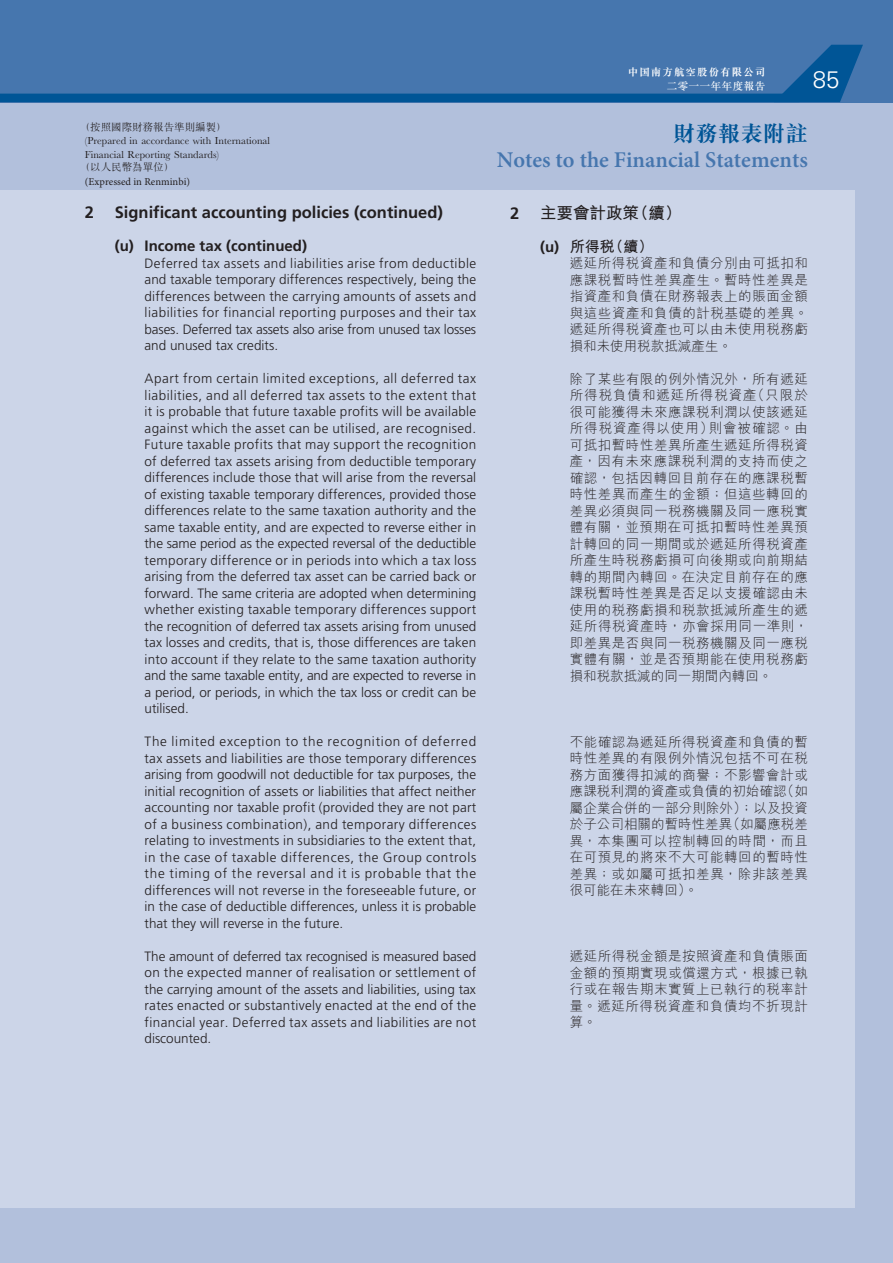
<style>
.page{position:relative;width:893px;height:1263px;background:#fff}
.page>*{position:absolute;margin:0;border:0;box-sizing:border-box;transform-origin:0 0}
.t1{font:300 24px "Univers";color:#fff}
.t2{font:600 22.5px "Minion Pro";color:#4676ae}
.t3{font:22.5px "M Sung HK Bold E Ten B5 H";color:#005596}
.t4{font:700 16.5px "Frutiger";color:#231f20}
.t5{font:16.5px "M Hei HK Bold E Ten B5 H";color:#231f20}
.t6{font:700 15px "Frutiger";color:#231f20}
.t7{font:15px "M Hei HK Bold E Ten B5 H";color:#231f20}
.t8{font:300 13.5px/16.5px "Frutiger";color:#231f20;text-align:justify}
.t9{font:13.5px/16.5px "M Hei HK Light E Ten B5 H";letter-spacing:.04em;color:#231f20;text-align:justify}
.t10{font:10.5px "M Sung HK Light E Ten B5 H";color:#231f20}
.t11{font:10.5px "Minion Pro";color:#231f20}
.t12{font:10.5px "M Sung HK Bold E Ten B5 H";letter-spacing:.1em;color:#fff}
.t13{font:10.5px "M Sung HK Medium E Ten B5 H";letter-spacing:.05em;color:#fff}
.s1{font-family:"Frutiger";font-weight:700}
</style>
<div class="page">
<div style="left:0;top:94px;width:893px;height:1169px;background:#b2c0dc"></div>
<div style="left:0;top:0;width:893px;height:102px;background:#4676ae"></div>
<div style="left:0;top:94px;width:799px;height:8px;background:#005596"></div>
<svg style="left:774px;top:45px;width:89px;height:57px"></svg>
<div style="left:0;top:190px;width:855px;height:1018px;background:#ccd5e8"></div>
<p class="t10" style="left:80px;top:123px;width:148px">（按照國際財務報告準則編製）</p>
<p class="t10" style="left:85px;top:136px;width:186px">(Prepared in accordance with International</p>
<p class="t10" style="left:85px;top:150px;width:136px">Financial Reporting Standards)</p>
<p class="t10" style="left:80px;top:163px;width:96px">（以人民幣為單位）</p>
<p class="t11" style="left:85px;top:177px;width:107px">(Expressed in Renminbi)</p>
<p class="t4" style="left:85px;top:206px;width:359px">2 Significant accounting policies (continued)</p>
<p class="t6" style="left:115px;top:240px;width:194px">(u) Income tax (continued)</p>
<p class="t8" style="left:145px;top:256px;width:333px">Deferred tax assets and liabilities arise from deductible and taxable temporary differences respectively, being the differences between the carrying amounts of assets and liabilities for financial reporting purposes and their tax bases. Deferred tax assets also arise from unused tax losses and unused tax credits.</p>
<p class="t8" style="left:145px;top:371px;width:333px">Apart from certain limited exceptions, all deferred tax liabilities, and all deferred tax assets to the extent that it is probable that future taxable profits will be available against which the asset can be utilised, are recognised.<br>Future taxable profits that may support the recognition of deferred tax assets arising from deductible temporary differences include those that will arise from the reversal of existing taxable temporary differences, provided those differences relate to the same taxation authority and the same taxable entity, and are expected to reverse either in the same period as the expected reversal of the deductible temporary difference or in periods into which a tax loss arising from the deferred tax asset can be carried back or forward. The same criteria are adopted when determining whether existing taxable temporary differences support the recognition of deferred tax assets arising from unused tax losses and credits, that is, those differences are taken into account if they relate to the same taxation authority and the same taxable entity, and are expected to reverse in a period, or periods, in which the tax loss or credit can be utilised.</p>
<p class="t8" style="left:145px;top:734px;width:333px">The limited exception to the recognition of deferred tax assets and liabilities are those temporary differences arising from goodwill not deductible for tax purposes, the initial recognition of assets or liabilities that affect neither accounting nor taxable profit (provided they are not part of a business combination), and temporary differences relating to investments in subsidiaries to the extent that, in the case of taxable differences, the Group controls the timing of the reversal and it is probable that the differences will not reverse in the foreseeable future, or in the case of deductible differences, unless it is probable that they will reverse in the future.</p>
<p class="t8" style="left:145px;top:949px;width:333px">The amount of deferred tax recognised is measured based on the expected manner of realisation or settlement of the carrying amount of the assets and liabilities, using tax rates enacted or substantively enacted at the end of the financial year. Deferred tax assets and liabilities are not discounted.</p>
<p class="t12" style="left:628px;top:68px;width:139px">中国南方航空股份有限公司</p>
<p class="t13" style="left:667px;top:82px;width:100px">二零一一年年度報告</p>
<h1 class="t1" style="left:813px;top:71px;width:28px">85</h1>
<h2 class="t3" style="left:673px;top:125px;width:136px">財務報表附註</h2>
<h2 class="t2" style="left:497px;top:151px;width:313px">Notes to the Financial Statements</h2>
<p class="t5" style="left:510px;top:206px;width:173px"><span class="s1">2</span> 主要會計政策（續）</p>
<p class="t7" style="left:540px;top:241px;width:115px"><span class="s1">(u)</span> 所得稅（續）</p>
<p class="t9" style="left:570px;top:257px;width:240px">遞延所得稅資產和負債分別由可抵扣和應課稅暫時性差異產生。暫時性差異是指資產和負債在財務報表上的賬面金額與這些資產和負債的計稅基礎的差異。遞延所得稅資產也可以由未使用稅務虧損和未使用稅款抵減產生。</p>
<p class="t9" style="left:570px;top:372px;width:240px">除了某些有限的例外情況外，所有遞延所得稅負債和遞延所得稅資產（只限於很可能獲得未來應課稅利潤以使該遞延所得稅資產得以使用）則會被確認。由可抵扣暫時性差異所產生遞延所得稅資產，因有未來應課稅利潤的支持而使之確認，包括因轉回目前存在的應課稅暫時性差異而產生的金額；但這些轉回的差異必須與同一稅務機關及同一應稅實體有關，並預期在可抵扣暫時性差異預計轉回的同一期間或於遞延所得稅資產所產生時稅務虧損可向後期或向前期結轉的期間內轉回。在決定目前存在的應課稅暫時性差異是否足以支援確認由未使用的稅務虧損和稅款抵減所產生的遞延所得稅資產時，亦會採用同一準則，即差異是否與同一稅務機關及同一應稅實體有關，並是否預期能在使用稅務虧損和稅款抵減的同一期間內轉回。</p>
<p class="t9" style="left:570px;top:735px;width:240px">不能確認為遞延所得稅資產和負債的暫時性差異的有限例外情況包括不可在稅務方面獲得扣減的商譽；不影響會計或應課稅利潤的資產或負債的初始確認（如屬企業合併的一部分則除外）；以及投資於子公司相關的暫時性差異（如屬應稅差異，本集團可以控制轉回的時間，而且在可預見的將來不大可能轉回的暫時性差異；或如屬可抵扣差異，除非該差異很可能在未來轉回）。</p>
<p class="t9" style="left:570px;top:950px;width:240px">遞延所得稅金額是按照資產和負債賬面金額的預期實現或償還方式，根據已執行或在報告期末實質上已執行的稅率計量。遞延所得稅資產和負債均不折現計算。</p>
</div>
